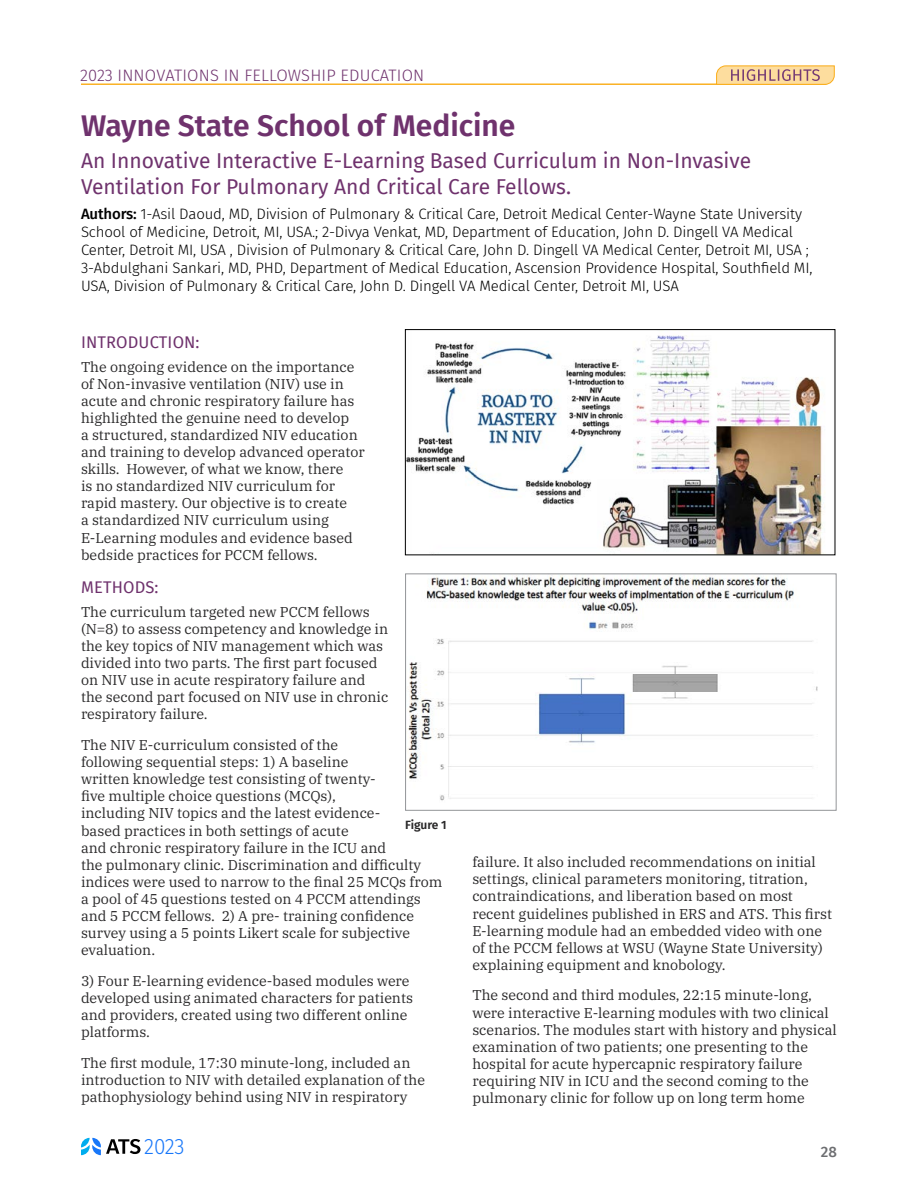
<style>
.page{position:relative;width:918px;height:1188px;background:#fff}
.page>*{position:absolute;margin:0;border:0;box-sizing:border-box;transform-origin:0 0}
.t1{font:600 30px "Fira Sans";color:#6f326d}
.t2{font:300 21.9px "Fira Sans";color:#1877f9;scale:.95 1}
.t3{font:21px/25.5px "Fira Sans";color:#6f326d}
.t4{font:300 16.5px "Fira Sans";letter-spacing:.01em;color:#6f326d}
.t5{font:16.5px "Fira Sans";letter-spacing:.01em;color:#6f326d}
.t6{font:300 15px/18px "Fira Sans";letter-spacing:-.01em;color:#000}
.t7{font:500 15px "Fira Sans";color:#6d6e71}
.t8{font:14.25px/17.1px "IBM Plex Serif";color:#292829}
.t9{font:600 12px "Fira Sans";letter-spacing:-.01em;color:#292829}
.s1{font-weight:500}
</style>
<div class="page">
<hr style="left:81px;top:84px;width:745px;height:1px;background:#faad19">
<svg style="left:81px;top:1138px;width:59px;height:17px"></svg>
<svg style="left:716px;top:65px;width:119px;height:20px"></svg>
<img style="left:407px;top:335px;width:418px;height:218px">
<div style="left:405px;top:329px;width:430px;height:226px;border:1px solid #000"></div>
<img style="left:408px;top:575px;width:410px;height:226px">
<div style="left:405px;top:573px;width:432px;height:238px;border:1px solid #939598"></div>
<p class="t4" style="left:80px;top:64px;width:346px">2023 INNOVATIONS IN FELLOWSHIP EDUCATION</p>
<h1 class="t1" style="left:81px;top:101px;width:436px">Wayne State School of Medicine</h1>
<h3 class="t3" style="left:81px;top:148px;width:672px">An Innovative Interactive E-Learning Based Curriculum in Non-Invasive<br>Ventilation For Pulmonary And Critical Care Fellows.</h3>
<p class="t6" style="left:81px;top:204px;width:733px"><span class="s1">Authors:</span> 1-Asil Daoud, MD, Division of Pulmonary &amp; Critical Care, Detroit Medical Center-Wayne State University School of Medicine, Detroit, MI, USA.; 2-Divya Venkat, MD, Department of Education, John D. Dingell VA Medical Center, Detroit MI, USA , Division of Pulmonary &amp; Critical Care, John D. Dingell VA Medical Center, Detroit MI, USA ; 3-Abdulghani Sankari, MD, PHD, Department of Medical Education, Ascension Providence Hospital, Southfield MI, USA, Division of Pulmonary &amp; Critical Care, John D. Dingell VA Medical Center, Detroit MI, USA</p>
<p class="t5" style="left:81px;top:329px;width:120px">INTRODUCTION:</p>
<p class="t8" style="left:81px;top:357px;width:285px">The ongoing evidence on the importance of Non-invasive ventilation (NIV) use in acute and chronic respiratory failure has highlighted the genuine need to develop<br>a structured, standardized NIV education and training to develop advanced operator skills. However, of what we know, there<br>is no standardized NIV curriculum for rapid mastery. Our objective is to create<br>a standardized NIV curriculum using E-Learning modules and evidence based bedside practices for PCCM fellows.</p>
<p class="t5" style="left:81px;top:575px;width:79px">METHODS:</p>
<p class="t8" style="left:81px;top:602px;width:309px">The curriculum targeted new PCCM fellows (N=8) to assess competency and knowledge in the key topics of NIV management which was divided into two parts. The first part focused on NIV use in acute respiratory failure and the second part focused on NIV use in chronic respiratory failure.</p>
<p class="t8" style="left:81px;top:735px;width:363px">The NIV E-curriculum consisted of the<br>following sequential steps: 1) A baseline<br>written knowledge test consisting of twenty-<br>five multiple choice questions (MCQs),<br>including NIV topics and the latest evidence-<br>based practices in both settings of acute<br>and chronic respiratory failure in the ICU and<br>the pulmonary clinic. Discrimination and difficulty indices were used to narrow to the final 25 MCQs from a pool of 45 questions tested on 4 PCCM attendings and 5 PCCM fellows. 2) A pre- training confidence survey using a 5 points Likert scale for subjective evaluation.</p>
<p class="t8" style="left:81px;top:971px;width:334px">3) Four E-learning evidence-based modules were developed using animated characters for patients and providers, created using two different online platforms.</p>
<p class="t8" style="left:81px;top:1053px;width:346px">The first module, 17:30 minute-long, included an introduction to NIV with detailed explanation of the pathophysiology behind using NIV in respiratory</p>
<p class="t9" style="left:405px;top:815px;width:43px">Figure 1</p>
<h2 class="t2" style="left:144px;top:1131px;width:44px">2023</h2>
<p class="t8" style="left:472px;top:853px;width:361px">failure. It also included recommendations on initial settings, clinical parameters monitoring, titration, contraindications, and liberation based on most recent guidelines published in ERS and ATS. This first E-learning module had an embedded video with one of the PCCM fellows at WSU (Wayne State University) explaining equipment and knobology.</p>
<p class="t8" style="left:472px;top:986px;width:366px">The second and third modules, 22:15 minute-long, were interactive E-learning modules with two clinical scenarios. The modules start with history and physical examination of two patients; one presenting to the hospital for acute hypercapnic respiratory failure requiring NIV in ICU and the second coming to the pulmonary clinic for follow up on long term home</p>
<p class="t7" style="left:821px;top:1139px;width:18px">28</p>
</div>
